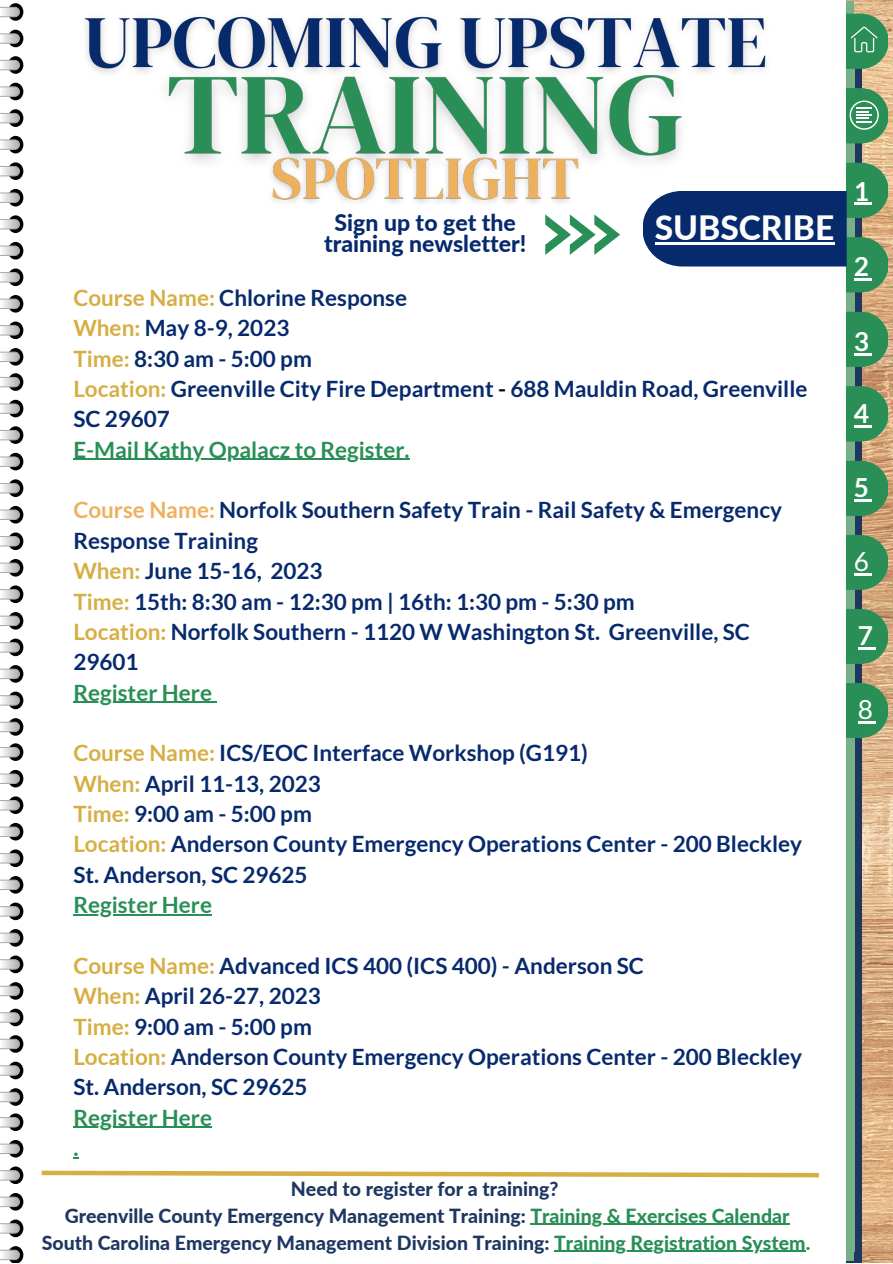
<style>
.page{position:relative;width:893px;height:1264px;background:#fff}
.page>*{position:absolute;margin:0;border:0;box-sizing:border-box;transform-origin:0 0}
.t1{font:800 33.45px "Lato";color:#fdfdfd}
.t2{font:700 26.25px "Lato";color:#fff}
.t3{font:26.25px "Lato";color:#fff}
.t4{font:800 22.95px/21.3px "Lato";color:#072a6d;text-align:center}
.t5{font:700 22.5px/30.3px "Lato";color:#072a6d}
.t6{font:700 22.5px/30.3px "Lato";color:#298f56}
.t7{font:800 19.5px/27px "Lato";color:#1e3761;text-align:center}
.s1{color:#d7ae43}
.s2{color:#000}
.s3{color:#edb15e}
.s4{color:#298f56}
</style>
<div class="page">
<img style="left:846px;top:0;width:46px;height:1262px">
<div style="left:749px;top:163px;width:138px;height:55px;background:#298f56;border-radius:27px"></div>
<div style="left:749px;top:237px;width:138px;height:55px;background:#298f56;border-radius:27px"></div>
<div style="left:749px;top:312px;width:138px;height:55px;background:#298f56;border-radius:27px"></div>
<div style="left:749px;top:386px;width:138px;height:55px;background:#298f56;border-radius:27px"></div>
<div style="left:749px;top:461px;width:138px;height:55px;background:#298f56;border-radius:27px"></div>
<div style="left:749px;top:14px;width:138px;height:55px;background:#298f56;border-radius:27px"></div>
<div style="left:749px;top:88px;width:138px;height:55px;background:#298f56;border-radius:27px"></div>
<svg style="left:849px;top:100px;width:29px;height:30px"></svg>
<svg style="left:850px;top:26px;width:27px;height:26px"></svg>
<svg style="left:854px;top:203px;width:17px;height:2px"></svg>
<svg style="left:854px;top:278px;width:17px;height:2px"></svg>
<svg style="left:854px;top:353px;width:17px;height:2px"></svg>
<svg style="left:854px;top:425px;width:17px;height:2px"></svg>
<hr style="left:853px;top:499px;width:18px;height:3px;background:#fff">
<div style="left:749px;top:535px;width:138px;height:55px;background:#298f56;border-radius:27px"></div>
<hr style="left:853px;top:573px;width:18px;height:3px;background:#fff">
<div style="left:749px;top:609px;width:138px;height:55px;background:#298f56;border-radius:27px"></div>
<hr style="left:857px;top:647px;width:18px;height:3px;background:#fff">
<div style="left:749px;top:683px;width:138px;height:55px;background:#298f56;border-radius:27px"></div>
<hr style="left:857px;top:721px;width:18px;height:3px;background:#fff">
<div style="left:0;top:0;width:845px;height:1262px;background:#fff"></div>
<svg style="left:0;top:3px;width:23px;height:362px"></svg>
<svg style="left:0;top:373px;width:23px;height:362px"></svg>
<svg style="left:0;top:743px;width:23px;height:362px"></svg>
<svg style="left:0;top:1113px;width:23px;height:149px"></svg>
<img style="left:184px;top:107px;width:498px;height:56px">
<hr style="left:73px;top:459px;width:336px;height:1px;background:#298f56">
<hr style="left:73px;top:701px;width:139px;height:2px;background:#298f56">
<hr style="left:73px;top:914px;width:139px;height:1px;background:#298f56">
<hr style="left:73px;top:1126px;width:139px;height:1px;background:#298f56">
<svg style="left:41px;top:1170px;width:778px;height:8px"></svg>
<img style="left:260px;top:129px;width:329px;height:74px">
<div style="left:643px;top:191px;width:203px;height:75px;background:#072a6d"></div>
<hr style="left:654px;top:242px;width:180px;height:2px;background:#fdfdfd">
<svg style="left:545px;top:214px;width:75px;height:41px"></svg>
<hr style="left:530px;top:1223px;width:259px;height:1px;background:#298f56">
<hr style="left:554px;top:1250px;width:251px;height:1px;background:#298f56">
<img style="left:84px;top:16px;width:682px;height:91px">
<p class="t4" style="left:324px;top:211px;width:204px">Sign up to get the training newsletter!</p>
<h1 class="t1" style="left:654px;top:207px;width:181px">SUBSCRIBE</h1>
<p class="t5" style="left:73px;top:282px;width:735px"><span class="s1">Course Name:</span> Chlorine Response<br><span class="s1">When:</span> May 8-9, 2023<br><span class="s1">Time:</span> 8:30 am - 5:00 pm<br><span class="s1">Location:</span> Greenville City Fire Department <span class="s2">-</span> 688 Mauldin Road, Greenville<br>SC 29607</p>
<p class="t6" style="left:73px;top:434px;width:338px">E-Mail Kathy Opalacz to Register.</p>
<p class="t5" style="left:73px;top:494px;width:710px"><span class="s3">Course Name:</span> Norfolk Southern Safety Train - Rail Safety &amp; Emergency Response Training<br><span class="s1">When:</span> June 15-16, 2023<br><span class="s1">Time:</span> 15th: 8:30 am - 12:30 pm | 16th: 1:30 pm - 5:30 pm<br><span class="s1">Location:</span> Norfolk Southern - 1120 W Washington St. Greenville, SC 29601</p>
<p class="t6" style="left:73px;top:676px;width:140px">Register Here</p>
<p class="t5" style="left:73px;top:737px;width:730px"><span class="s1">Course Name:</span> ICS/EOC Interface Workshop (G191)<br><span class="s1">When:</span> April 11-13, 2023<br><span class="s1">Time:</span> 9:00 am - 5:00 pm<br><span class="s1">Location:</span> Anderson County Emergency Operations Center - 200 Bleckley St. Anderson, SC 29625</p>
<p class="t6" style="left:73px;top:889px;width:140px">Register Here</p>
<p class="t5" style="left:73px;top:950px;width:730px"><span class="s1">Course Name:</span> Advanced ICS 400 (ICS 400) - Anderson SC<br><span class="s1">When:</span> April 26-27, 2023<br><span class="s1">Time:</span> 9:00 am - 5:00 pm<br><span class="s1">Location:</span> Anderson County Emergency Operations Center - 200 Bleckley St. Anderson, SC 29625</p>
<p class="t6" style="left:73px;top:1101px;width:140px">Register Here .</p>
<p class="t7" style="left:42px;top:1174px;width:770px">Need to register for a training?<br>Greenville County Emergency Management Training: <span class="s4">Training &amp; Exercises Calendar<br></span>South Carolina Emergency Management Division Training: <span class="s4">Training Registration System.</span></p>
<p class="t2" style="left:853px;top:175px;width:17px">1</p>
<p class="t2" style="left:853px;top:250px;width:17px">2</p>
<p class="t2" style="left:853px;top:325px;width:17px">3</p>
<p class="t2" style="left:853px;top:397px;width:17px">4</p>
<p class="t2" style="left:853px;top:471px;width:17px">5</p>
<p class="t3" style="left:853px;top:545px;width:17px">6</p>
<p class="t2" style="left:857px;top:619px;width:17px">7</p>
<p class="t3" style="left:857px;top:693px;width:17px">8</p>
</div>
